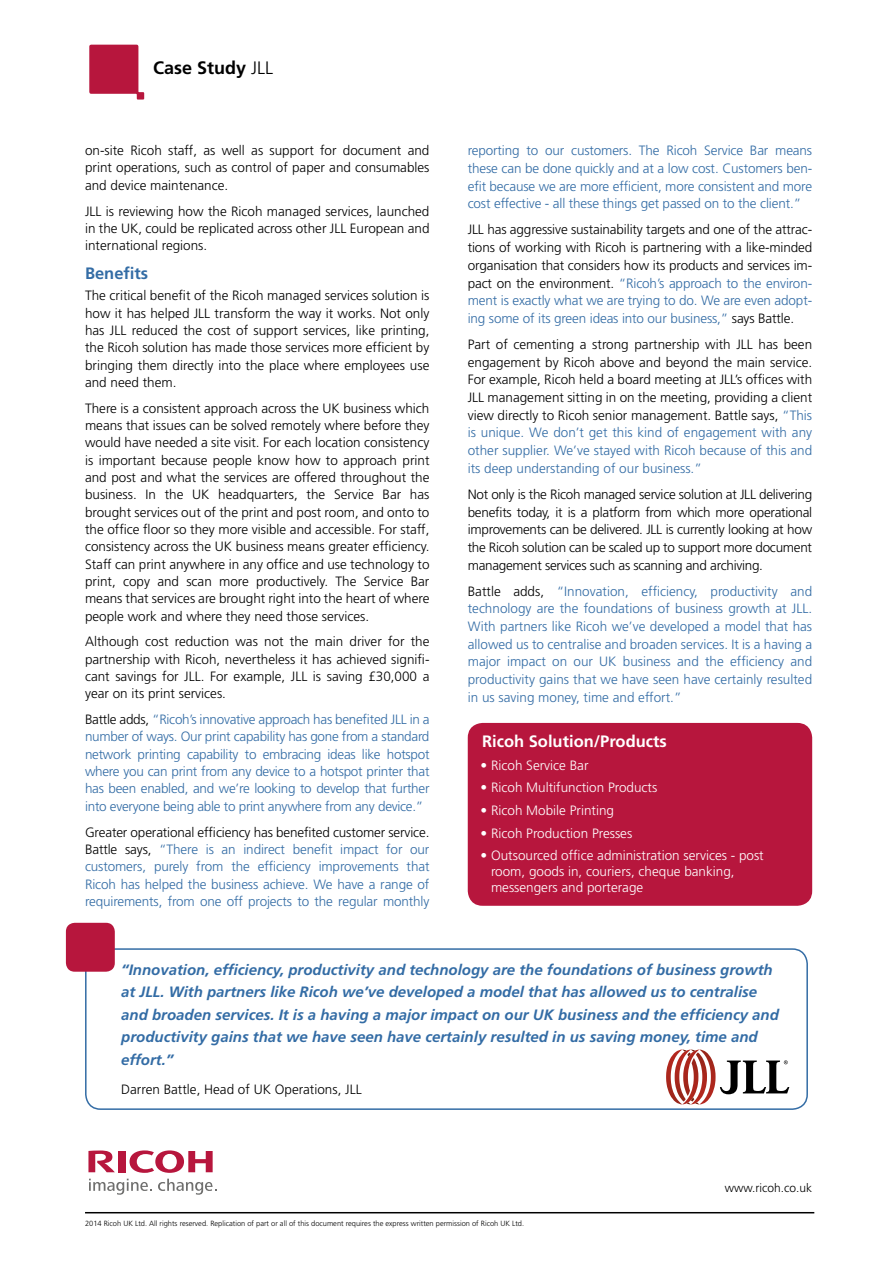
<style>
.page{position:relative;width:893px;height:1263px;background:#fff}
.page>*{position:absolute;margin:0;border:0;box-sizing:border-box;transform-origin:0 0}
.t1{font:700 18px "Frutiger";color:#000}
.t2{font:700 16.5px "Frutiger";color:#fff}
.t3{font:700 16.5px "Frutiger";color:#336ca5}
.t4{font:italic 700 15px/22.5px "Frutiger";color:#336ca5}
.t5{font:300 13.5px/17.2px "Frutiger";color:#000;text-align:justify}
.t6{font:300 13.5px/17.2px "Frutiger";letter-spacing:-.01em;color:#336ca5;text-align:justify}
.t7{font:300 13.5px/16.2px "Frutiger";color:#fff}
.t8{font:300 12px "Frutiger";color:#000}
.t9{font:300 7.5px "Frutiger";color:#000}
.s1{font-weight:300}
.s2{color:#000}
.s3{color:#336ca5}
</style>
<div class="page">
<hr style="left:85px;top:1212px;width:729px;height:1px;background:#000">
<svg style="left:130px;top:1150px;width:83px;height:23px"></svg>
<div style="left:118px;top:1151px;width:7px;height:21px;background:#b7163d"></div>
<svg style="left:88px;top:1150px;width:27px;height:22px"></svg>
<svg style="left:89px;top:1179px;width:63px;height:16px"></svg>
<svg style="left:158px;top:1179px;width:58px;height:16px"></svg>
<svg style="left:89px;top:45px;width:55px;height:55px"></svg>
<div style="left:85px;top:948px;width:723px;height:162px;border:2px solid #336ca5;border-radius:15px"></div>
<div style="left:66px;top:923px;width:49px;height:49px;background:#b7163d;border-radius:9px"></div>
<div style="left:468px;top:723px;width:344px;height:183px;background:#b7163d;border-radius:15px"></div>
<svg style="left:666px;top:1049px;width:123px;height:55px"></svg>
<h1 class="t1" style="left:153px;top:57px;width:122px">Case Study <span class="s1">JLL</span></h1>
<p class="t5" style="left:85px;top:142px;width:346px">on-site Ricoh staff, as well as support for document and print operations, such as control of paper and consumables and device maintenance.</p>
<p class="t5" style="left:85px;top:202px;width:346px">JLL is reviewing how the Ricoh managed services, launched in the UK, could be replicated across other JLL European and international regions.</p>
<p class="t3" style="left:85px;top:263px;width:65px">Benefits</p>
<p class="t5" style="left:85px;top:287px;width:346px">The critical benefit of the Ricoh managed services solution is how it has helped JLL transform the way it works. Not only has JLL reduced the cost of support services, like printing, the Ricoh solution has made those services more efficient by bringing them directly into the place where employees use and need them.</p>
<p class="t5" style="left:85px;top:399px;width:346px">There is a consistent approach across the UK business which means that issues can be solved remotely where before they would have needed a site visit. For each location consistency is important because people know how to approach print and post and what the services are offered throughout the business. In the UK headquarters, the Service Bar has brought services out of the print and post room, and onto to the office floor so they more visible and accessible. For staff, consistency across the UK business means greater efficiency.<br>Staff can print anywhere in any office and use technology to print, copy and scan more productively. The Service Bar means that services are brought right into the heart of where people work and where they need those services.</p>
<p class="t5" style="left:85px;top:633px;width:346px">Although cost reduction was not the main driver for the partnership with Ricoh, nevertheless it has achieved signifi&shy;cant savings for JLL. For example, JLL is saving £30,000 a year on its print services.</p>
<p class="t6" style="left:85px;top:711px;width:346px"><span class="s2">Battle adds,</span> “Ricoh’s innovative approach has benefited JLL in a number of ways. Our print capability has gone from a standard network printing capability to embracing ideas like hotspot where you can print from any device to a hotspot printer that has been enabled, and we’re looking to develop that further into everyone being able to print anywhere from any device.”</p>
<p class="t6" style="left:85px;top:823px;width:346px"><span class="s2">Greater operational efficiency has benefited customer service.<br>Battle says,</span> “There is an indirect benefit impact for our customers, purely from the efficiency improvements that Ricoh has helped the business achieve. We have a range of requirements, from one off projects to the regular monthly</p>
<p class="t6" style="left:468px;top:142px;width:346px;line-height:17.7px">reporting to our customers. The Ricoh Service Bar means these can be done quickly and at a low cost. Customers ben&shy;efit because we are more efficient, more consistent and more cost effective - all these things get passed on to the client.”</p>
<p class="t5" style="left:468px;top:221px;width:346px;line-height:17.7px">JLL has aggressive sustainability targets and one of the attrac&shy;tions of working with Ricoh is partnering with a like-minded organisation that considers how its products and services im&shy;pact on the environment. <span class="s3">“Ricoh’s approach to the environ&shy;ment is exactly what we are trying to do. We are even adopt&shy;ing some of its green ideas into our business,”</span> says Battle.</p>
<p class="t5" style="left:468px;top:335px;width:346px;line-height:17.7px">Part of cementing a strong partnership with JLL has been engagement by Ricoh above and beyond the main service.<br>For example, Ricoh held a board meeting at JLL’s offices with JLL management sitting in on the meeting, providing a client view directly to Ricoh senior management. Battle says, <span class="s3">“This is unique. We don’t get this kind of engagement with any other supplier. We’ve stayed with Ricoh because of this and its deep understanding of our business.”</span></p>
<p class="t5" style="left:468px;top:485px;width:346px;line-height:17.7px">Not only is the Ricoh managed service solution at JLL delivering benefits today, it is a platform from which more operational improvements can be delivered. JLL is currently looking at how the Ricoh solution can be scaled up to support more document management services such as scanning and archiving.</p>
<p class="t6" style="left:468px;top:582px;width:346px;line-height:17.7px"><span class="s2">Battle adds,</span> “Innovation, efficiency, productivity and technology are the foundations of business growth at JLL.<br>With partners like Ricoh we’ve developed a model that has allowed us to centralise and broaden services. It is a having a major impact on our UK business and the efficiency and productivity gains that we have seen have certainly resulted in us saving money, time and effort.”</p>
<p class="t2" style="left:482px;top:732px;width:186px">Ricoh Solution/Products</p>
<p class="t7" style="left:480px;top:757px;width:109px">• Ricoh Service Bar</p>
<p class="t7" style="left:480px;top:779px;width:178px">• Ricoh Multifunction Products</p>
<p class="t7" style="left:480px;top:802px;width:135px">• Ricoh Mobile Printing</p>
<p class="t7" style="left:480px;top:825px;width:153px">• Ricoh Production Presses</p>
<p class="t7" style="left:491px;top:847px;width:274px;text-indent:-11px">• Outsourced office administration services - post room, goods in, couriers, cheque banking, messengers and porterage</p>
<p class="t4" style="left:121px;top:958px;width:659px">“Innovation, efficiency, productivity and technology are the foundations of business growth at JLL. With partners like Ricoh we’ve developed a model that has allowed us to centralise and broaden services. It is a having a major impact on our UK business and the efficiency and productivity gains that we have seen have certainly resulted in us saving money, time and effort.”</p>
<p class="t5" style="left:121px;top:1080px;width:242px">Darren Battle, Head of UK Operations, JLL</p>
<p class="t9" style="left:85px;top:1219px;width:441px">2014 Ricoh UK Ltd. All rights reserved. Replication of part or all of this document requires the express written permission of Ricoh UK Ltd.</p>
<p class="t8" style="left:725px;top:1181px;width:89px">www.ricoh.co.uk</p>
</div>
